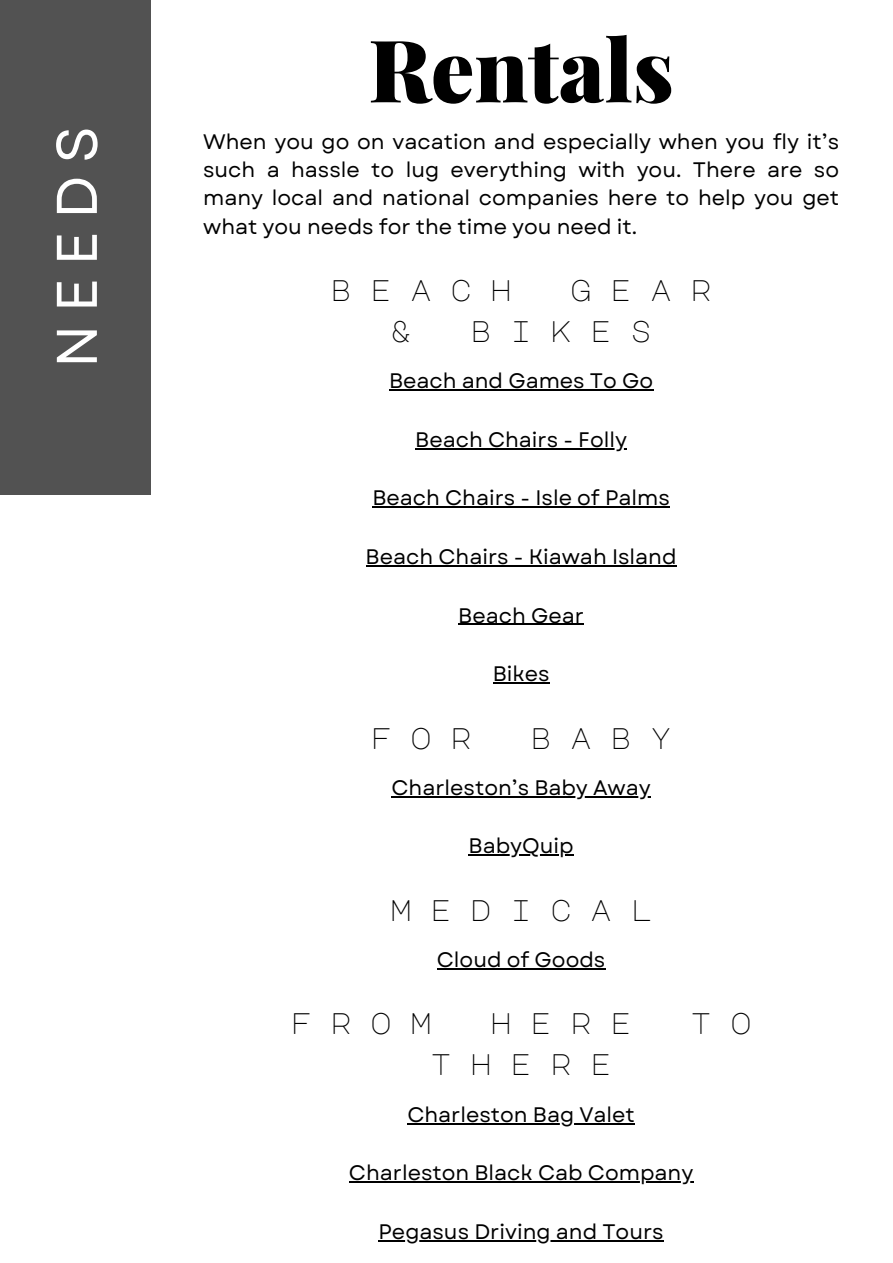
<style>
.page{position:relative;width:893px;height:1263px;background:#fff}
.page>*{position:absolute;margin:0;border:0;box-sizing:border-box;transform-origin:0 0}
.t1{font:900 86.47px "Playfair Display";color:#000}
.t2{font:57.22px "Garet";letter-spacing:.215em;color:#fff}
.t3{font:29.55px "Major Mono Display";letter-spacing:.615em;color:#000}
.t4{font:21px/28.3px "Garet";color:#000;text-align:justify}
</style>
<div class="page">
<div style="left:0;top:0;width:151px;height:494px;background:#525252"></div>
<hr style="left:391px;top:796px;width:260px;height:1px;background:#000">
<hr style="left:468px;top:854px;width:105px;height:2px;background:#000">
<hr style="left:437px;top:968px;width:168px;height:2px;background:#000">
<hr style="left:389px;top:390px;width:264px;height:1px;background:#000">
<hr style="left:415px;top:448px;width:212px;height:2px;background:#000">
<hr style="left:372px;top:507px;width:298px;height:1px;background:#000">
<hr style="left:366px;top:565px;width:310px;height:2px;background:#000">
<hr style="left:458px;top:624px;width:126px;height:1px;background:#000">
<hr style="left:493px;top:682px;width:56px;height:2px;background:#000">
<hr style="left:407px;top:1123px;width:228px;height:1px;background:#000">
<hr style="left:349px;top:1181px;width:344px;height:2px;background:#000">
<hr style="left:378px;top:1240px;width:285px;height:1px;background:#000">
<h2 class="t2" style="left:36px;top:368px;width:243px;rotate:-90deg">NEEDS</h2>
<h1 class="t1" style="left:368px;top:9px;width:307px">Rentals</h1>
<p class="t4" style="left:203px;top:127px;width:637px">When you go on vacation and especially when you fly it’s such a hassle to lug everything with you. There are so many local and national companies here to help you get what you needs for the time you need it.</p>
<h3 class="t3" style="left:330px;top:274px;width:183px">BEACH</h3>
<h3 class="t3" style="left:570px;top:274px;width:143px">GEAR</h3>
<h3 class="t3" style="left:390px;top:315px;width:23px">&amp;</h3>
<h3 class="t3" style="left:470px;top:315px;width:183px">BIKES</h3>
<p class="t4" style="left:389px;top:367px;width:266px">Beach and Games To Go</p>
<p class="t4" style="left:415px;top:426px;width:213px">Beach Chairs - Folly</p>
<p class="t4" style="left:372px;top:484px;width:299px">Beach Chairs - Isle of Palms</p>
<p class="t4" style="left:366px;top:543px;width:312px">Beach Chairs - Kiawah Island</p>
<p class="t4" style="left:458px;top:601px;width:127px">Beach Gear</p>
<p class="t4" style="left:493px;top:660px;width:58px">Bikes</p>
<h3 class="t3" style="left:370px;top:722px;width:103px">FOR</h3>
<h3 class="t3" style="left:530px;top:722px;width:143px">BABY</h3>
<p class="t4" style="left:391px;top:773px;width:261px">Charleston’s Baby Away</p>
<p class="t4" style="left:468px;top:832px;width:107px">BabyQuip</p>
<h3 class="t3" style="left:390px;top:894px;width:263px">MEDICAL</h3>
<p class="t4" style="left:437px;top:945px;width:170px">Cloud of Goods</p>
<h3 class="t3" style="left:290px;top:1008px;width:143px">FROM</h3>
<h3 class="t3" style="left:490px;top:1008px;width:143px">HERE</h3>
<h3 class="t3" style="left:690px;top:1008px;width:63px">T O</h3>
<h3 class="t3" style="left:430px;top:1049px;width:183px">THERE</h3>
<p class="t4" style="left:407px;top:1100px;width:229px">Charleston Bag Valet</p>
<p class="t4" style="left:349px;top:1158px;width:346px">Charleston Black Cab Company</p>
<p class="t4" style="left:378px;top:1217px;width:287px">Pegasus Driving and Tours</p>
</div>
